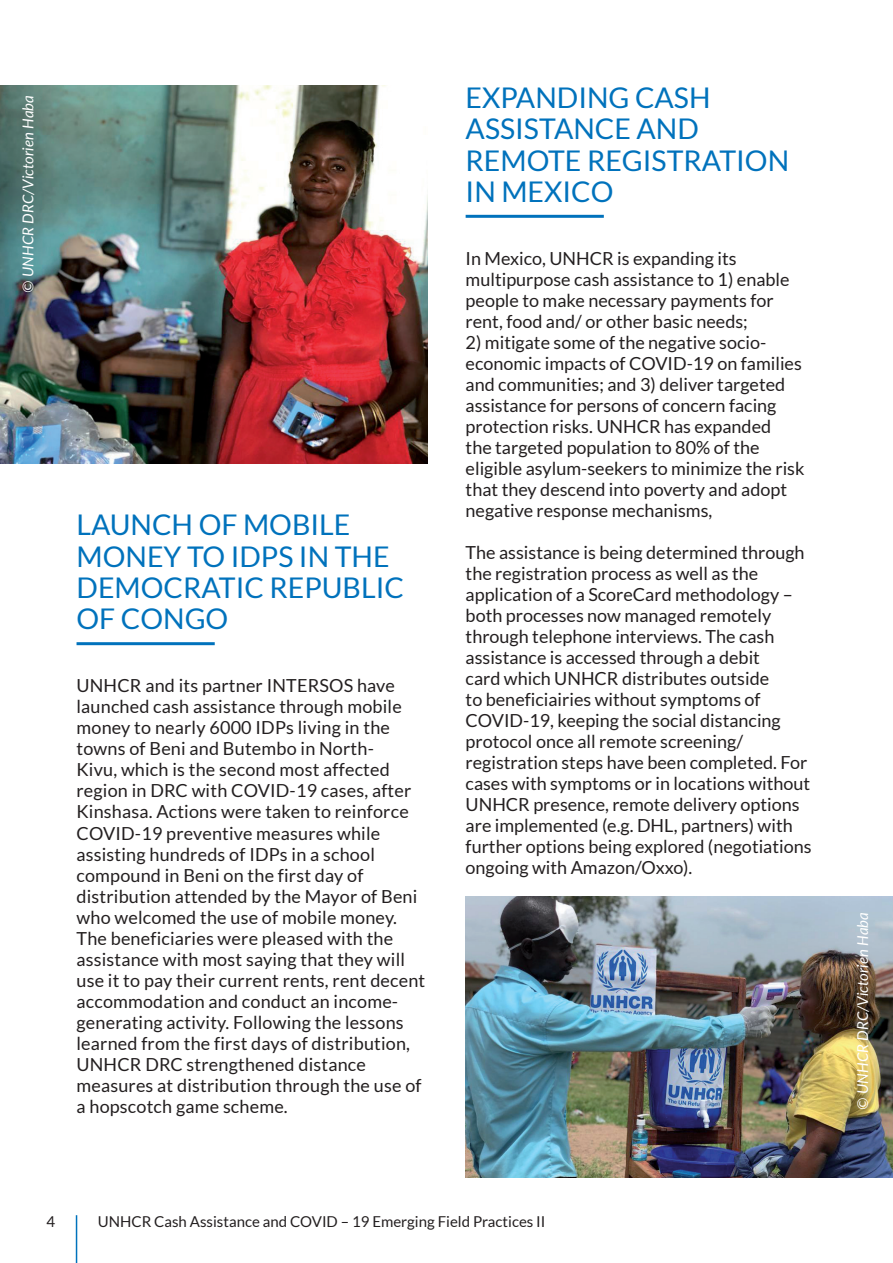
<style>
.page{position:relative;width:893px;height:1263px;background:#fff}
.page>*{position:absolute;margin:0;border:0;box-sizing:border-box;transform-origin:0 0}
.t1{font:28.5px/31.3px "Lato";color:#0072bc}
.t2{font:18px/21px "Lato";color:#231f20}
.t3{font:15px "Lato";color:#231f20}
.t4{font:italic 15px "Lato";color:#fff}
</style>
<div class="page">
<hr style="left:76px;top:1215px;width:1px;height:48px;background:#0072bc">
<hr style="left:77px;top:642px;width:138px;height:3px;background:#0072bc">
<hr style="left:466px;top:215px;width:138px;height:3px;background:#0072bc">
<img style="left:0;top:85px;width:427px;height:378px">
<img style="left:466px;top:896px;width:427px;height:282px">
<p class="t4" style="left:17px;top:293px;width:199px;rotate:-90deg">© UNHCR DRC/Victorien Haba</p>
<h1 class="t1" style="left:77px;top:509px;width:329px">LAUNCH OF MOBILE<br>MONEY TO IDPS IN THE<br>DEMOCRATIC REPUBLIC<br>OF CONGO</h1>
<p class="t2" style="left:77px;top:675px;width:350px">UNHCR and its partner INTERSOS have launched cash assistance through mobile money to nearly 6000 IDPs living in the towns of Beni and Butembo in North-<br>Kivu, which is the second most affected region in DRC with COVID-19 cases, after Kinshasa. Actions were taken to reinforce COVID-19 preventive measures while assisting hundreds of IDPs in a school compound in Beni on the first day of distribution attended by the Mayor of Beni who welcomed the use of mobile money.<br>The beneficiaries were pleased with the assistance with most saying that they will use it to pay their current rents, rent decent accommodation and conduct an income&shy;generating activity. Following the lessons learned from the first days of distribution, UNHCR DRC strengthened distance measures at distribution through the use of a hopscotch game scheme.</p>
<h1 class="t1" style="left:466px;top:82px;width:325px">EXPANDING CASH<br>ASSISTANCE AND<br>REMOTE REGISTRATION<br>IN MEXICO</h1>
<p class="t2" style="left:466px;top:248px;width:325px">In Mexico, UNHCR is expanding its multipurpose cash assistance to 1) enable people to make necessary payments for rent, food and/ or other basic needs;</p>
<p class="t2" style="left:466px;top:332px;width:340px">2) mitigate some of the negative socio&shy;economic impacts of COVID-19 on families and communities; and 3) deliver targeted assistance for persons of concern facing protection risks. UNHCR has expanded<br>the targeted population to 80% of the eligible asylum-seekers to minimize the risk that they descend into poverty and adopt negative response mechanisms,</p>
<p class="t2" style="left:466px;top:542px;width:347px">The assistance is being determined through the registration process as well as the application of a ScoreCard methodology – both processes now managed remotely through telephone interviews. The cash assistance is accessed through a debit<br>card which UNHCR distributes outside<br>to beneficiairies without symptoms of COVID-19, keeping the social distancing protocol once all remote screening/ registration steps have been completed. For cases with symptoms or in locations without UNHCR presence, remote delivery options are implemented (e.g. DHL, partners) with further options being explored (negotiations ongoing with Amazon/Oxxo).</p>
<p class="t3" style="left:47px;top:1213px;width:10px">4</p>
<p class="t3" style="left:98px;top:1213px;width:449px">UNHCR Cash Assistance and COVID – 19 Emerging Field Practices II</p>
<p class="t4" style="left:852px;top:1110px;width:199px;rotate:-90deg">© UNHCR DRC/Victorien Haba</p>
</div>
